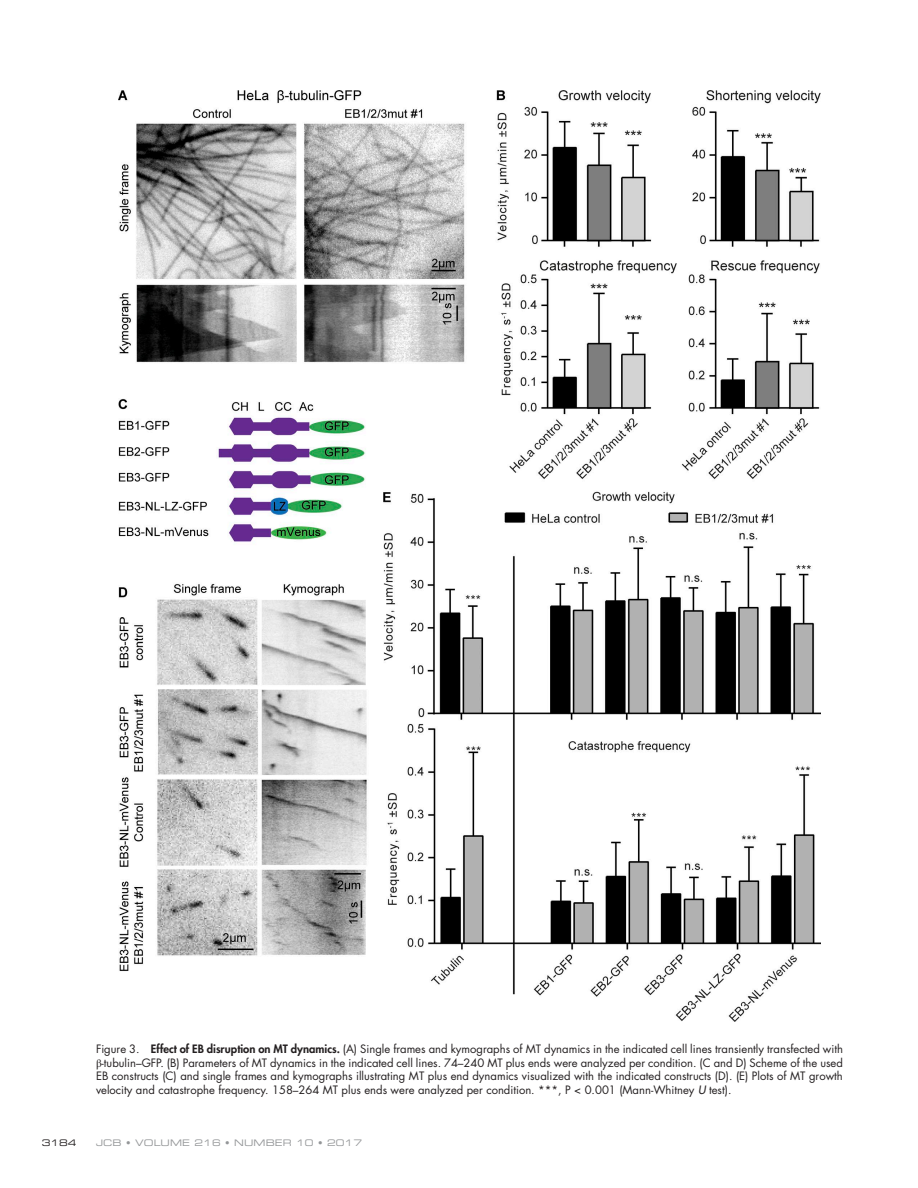
<style>
.page{position:relative;width:918px;height:1188px;background:#fff}
.page>*{position:absolute;margin:0;border:0;box-sizing:border-box;transform-origin:0 0}
.t1{font:11.25px/13.5px "Futura Std";color:#231f20;text-align:justify}
.t2{font:9px "Eurostile LT Std Ex 2";letter-spacing:.01em;color:#949698}
.t3{font:9px "Eurostile LT Std Ex 2";color:#231f20}
.s1{font-weight:800}
.s2{font-family:"STIX General"}
.s3{font-weight:500;font-style:italic}
</style>
<div class="page">
<img style="left:118px;top:90px;width:702px;height:932px">
<p class="t1" style="left:96px;top:1043px;width:749px">Figure 3. <span class="s1">Effect of EB disruption on MT dynamics.</span> (A) Single frames and kymographs of MT dynamics in the indicated cell lines transiently transfected with <span class="s2">β</span>-tubulin–GFP. (B) Parameters of MT dynamics in the indicated cell lines. 74–240 MT plus ends were analyzed per condition. (C and D) Scheme of the used EB constructs (C) and single frames and kymographs illustrating MT plus end dynamics visualized with the indicated constructs (D). (E) Plots of MT growth velocity and catastrophe frequency. 158–264 MT plus ends were analyzed per condition. ***, P &lt; 0.001 (Mann-Whitney <span class="s3">U</span> test).</p>
<p class="t3" style="left:42px;top:1136px;width:36px">3184</p>
<p class="t2" style="left:96px;top:1136px;width:268px">JCB • VOLUME 216 • NUMBER 10 • 2017</p>
</div>
